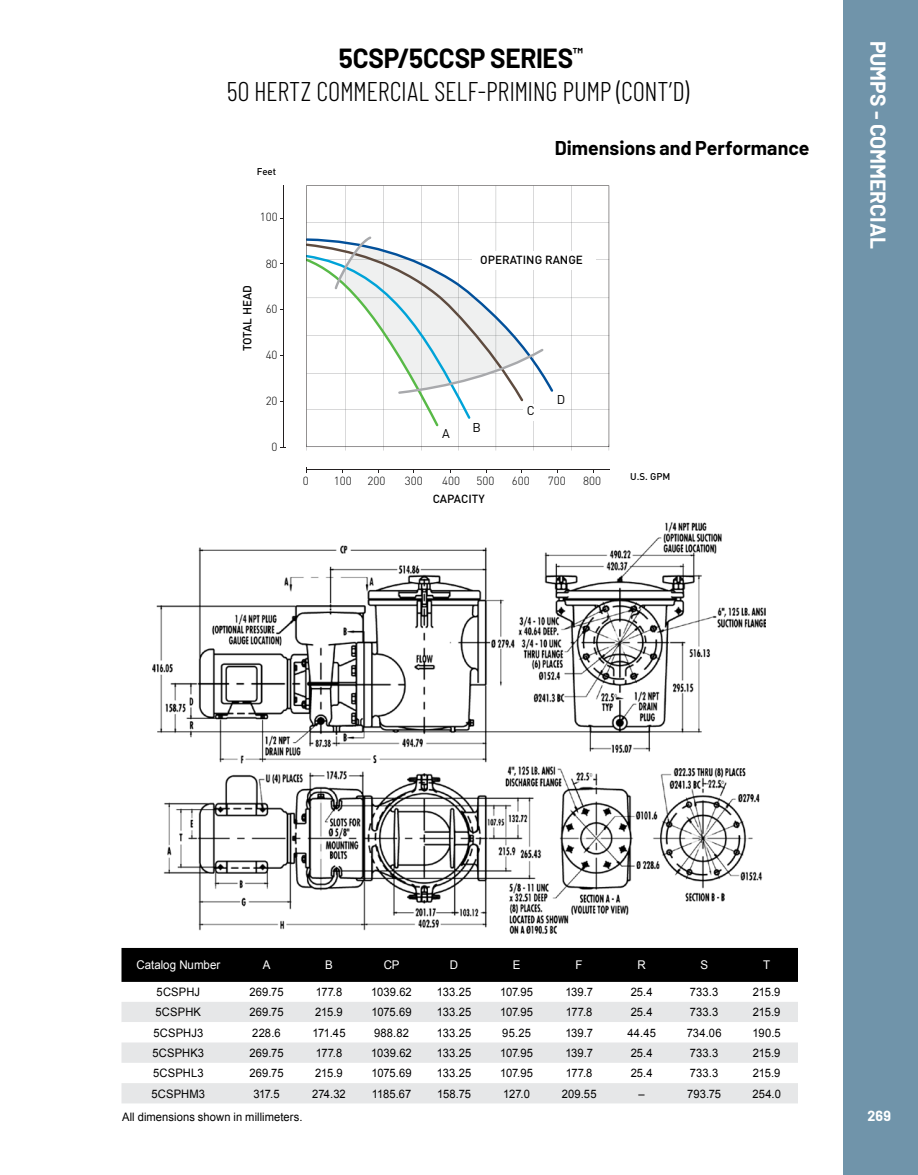
<style>
.page{position:relative;width:918px;height:1175px;background:#fff}
.page>*{position:absolute;margin:0;border:0;box-sizing:border-box;transform-origin:0 0}
.t1{font:300 27px "Barlow Condensed";letter-spacing:-.01em;color:#000}
.t2{font:700 27px "Barlow";letter-spacing:-.01em;color:#000}
.t3{font:700 21px "Barlow";color:#fff}
.t4{font:700 19.5px "Barlow";color:#000}
.t5{font:700 14.25px "Barlow";color:#fff}
.t6{font:12.6px "DIN Pro";color:#000}
.t7{font:12px "Arial";color:#fff;scale:.96 1}
.t8{font:11.7px "Arial";letter-spacing:.005em;color:#000;scale:.96 1}
.t9{font:300 11.7px "DIN Pro";color:#000}
.t10{font:500 11.7px "DIN Pro";color:#000}
.t11{font:500 9.75px "DIN Pro";color:#000}
</style>
<div class="page">
<div style="left:844px;top:0;width:74px;height:1174px;background:#7094aa"></div>
<img style="left:153px;top:522px;width:612px;height:412px">
<div style="left:122px;top:948px;width:676px;height:33px;background:#000"></div>
<svg style="left:122px;top:1002px;width:676px;height:101px"></svg>
<svg style="left:306px;top:185px;width:303px;height:262px"></svg>
<div style="left:472px;top:251px;width:123px;height:19px;background:#fff"></div>
<div style="left:552px;top:392px;width:18px;height:16px;background:#fff"></div>
<div style="left:523px;top:404px;width:17px;height:16px;background:#fff"></div>
<div style="left:469px;top:420px;width:17px;height:18px;background:#fff"></div>
<hr style="left:306px;top:469px;width:304px;height:1px;background:#231f20">
<hr style="left:283px;top:185px;width:1px;height:262px;background:#231f20">
<h1 class="t2" style="left:339px;top:41px;width:246px">5CSP/5CCSP SERIES<sup>™</sup></h1>
<h1 class="t1" style="left:227px;top:75px;width:464px">50 HERTZ COMMERCIAL SELF-PRIMING PUMP (CONT’D)</h1>
<p class="t11" style="left:257px;top:164px;width:21px">Feet</p>
<p class="t10" style="left:238px;top:351px;width:68px;rotate:-90deg">TOTAL HEAD</p>
<p class="t9" style="left:260px;top:208px;width:19px">100</p>
<p class="t9" style="left:266px;top:255px;width:13px">80</p>
<p class="t9" style="left:266px;top:299px;width:13px">60</p>
<p class="t9" style="left:266px;top:345px;width:13px">40</p>
<p class="t9" style="left:266px;top:392px;width:13px">20</p>
<p class="t9" style="left:272px;top:438px;width:7px">0</p>
<h3 class="t4" style="left:555px;top:135px;width:256px">Dimensions and Performance</h3>
<p class="t10" style="left:480px;top:251px;width:104px">OPERATING RANGE</p>
<p class="t6" style="left:442px;top:424px;width:9px">A</p>
<p class="t6" style="left:472px;top:417px;width:10px">B</p>
<p class="t6" style="left:527px;top:401px;width:10px">C</p>
<p class="t6" style="left:557px;top:389px;width:10px">D</p>
<p class="t9" style="left:303px;top:472px;width:7px">0</p>
<p class="t9" style="left:334px;top:472px;width:19px">100</p>
<p class="t9" style="left:367px;top:472px;width:19px">200</p>
<p class="t9" style="left:405px;top:472px;width:19px">300</p>
<p class="t9" style="left:442px;top:472px;width:19px">400</p>
<p class="t9" style="left:477px;top:472px;width:19px">500</p>
<p class="t9" style="left:512px;top:472px;width:19px">600</p>
<p class="t9" style="left:548px;top:472px;width:19px">700</p>
<p class="t9" style="left:583px;top:472px;width:19px">800</p>
<p class="t10" style="left:433px;top:489px;width:54px">CAPACITY</p>
<p class="t11" style="left:630px;top:468px;width:42px">U.S. GPM</p>
<h2 class="t3" style="left:891px;top:41px;width:210px;rotate:90deg">PUMPS - COMMERCIAL</h2>
<p class="t7" style="left:136px;top:957px;width:89px">Catalog Number</p>
<p class="t7" style="left:263px;top:957px;width:10px">A</p>
<p class="t7" style="left:325px;top:957px;width:10px">B</p>
<p class="t7" style="left:384px;top:957px;width:18px">CP</p>
<p class="t7" style="left:450px;top:957px;width:10px">D</p>
<p class="t7" style="left:513px;top:957px;width:10px">E</p>
<p class="t7" style="left:576px;top:957px;width:9px">F</p>
<p class="t7" style="left:638px;top:957px;width:10px">R</p>
<p class="t7" style="left:700px;top:957px;width:10px">S</p>
<p class="t7" style="left:763px;top:957px;width:9px">T</p>
<p class="t8" style="left:157px;top:984px;width:47px">5CSPHJ</p>
<p class="t8" style="left:249px;top:984px;width:37px">269.75</p>
<p class="t8" style="left:316px;top:984px;width:29px">177.8</p>
<p class="t8" style="left:371px;top:984px;width:44px">1039.62</p>
<p class="t8" style="left:437px;top:984px;width:37px">133.25</p>
<p class="t8" style="left:500px;top:984px;width:36px">107.95</p>
<p class="t8" style="left:565px;top:984px;width:30px">139.7</p>
<p class="t8" style="left:631px;top:984px;width:24px">25.4</p>
<p class="t8" style="left:690px;top:984px;width:31px">733.3</p>
<p class="t8" style="left:753px;top:984px;width:30px">215.9</p>
<p class="t8" style="left:156px;top:1004px;width:49px">5CSPHK</p>
<p class="t8" style="left:249px;top:1004px;width:37px">269.75</p>
<p class="t8" style="left:315px;top:1004px;width:30px">215.9</p>
<p class="t8" style="left:371px;top:1004px;width:43px">1075.69</p>
<p class="t8" style="left:437px;top:1004px;width:37px">133.25</p>
<p class="t8" style="left:500px;top:1004px;width:36px">107.95</p>
<p class="t8" style="left:566px;top:1004px;width:29px">177.8</p>
<p class="t8" style="left:631px;top:1004px;width:24px">25.4</p>
<p class="t8" style="left:690px;top:1004px;width:31px">733.3</p>
<p class="t8" style="left:753px;top:1004px;width:30px">215.9</p>
<p class="t8" style="left:153px;top:1024px;width:53px">5CSPHJ3</p>
<p class="t8" style="left:252px;top:1024px;width:31px">228.6</p>
<p class="t8" style="left:313px;top:1024px;width:36px">171.45</p>
<p class="t8" style="left:374px;top:1024px;width:38px">988.82</p>
<p class="t8" style="left:437px;top:1024px;width:37px">133.25</p>
<p class="t8" style="left:502px;top:1024px;width:31px">95.25</p>
<p class="t8" style="left:565px;top:1024px;width:30px">139.7</p>
<p class="t8" style="left:627px;top:1024px;width:31px">44.45</p>
<p class="t8" style="left:687px;top:1024px;width:38px">734.06</p>
<p class="t8" style="left:753px;top:1024px;width:31px">190.5</p>
<p class="t8" style="left:153px;top:1045px;width:55px">5CSPHK3</p>
<p class="t8" style="left:249px;top:1045px;width:37px">269.75</p>
<p class="t8" style="left:316px;top:1045px;width:29px">177.8</p>
<p class="t8" style="left:371px;top:1045px;width:44px">1039.62</p>
<p class="t8" style="left:437px;top:1045px;width:37px">133.25</p>
<p class="t8" style="left:500px;top:1045px;width:36px">107.95</p>
<p class="t8" style="left:565px;top:1045px;width:30px">139.7</p>
<p class="t8" style="left:631px;top:1045px;width:24px">25.4</p>
<p class="t8" style="left:690px;top:1045px;width:31px">733.3</p>
<p class="t8" style="left:753px;top:1045px;width:30px">215.9</p>
<p class="t8" style="left:153px;top:1065px;width:54px">5CSPHL3</p>
<p class="t8" style="left:249px;top:1065px;width:37px">269.75</p>
<p class="t8" style="left:315px;top:1065px;width:30px">215.9</p>
<p class="t8" style="left:371px;top:1065px;width:43px">1075.69</p>
<p class="t8" style="left:437px;top:1065px;width:37px">133.25</p>
<p class="t8" style="left:500px;top:1065px;width:36px">107.95</p>
<p class="t8" style="left:566px;top:1065px;width:29px">177.8</p>
<p class="t8" style="left:631px;top:1065px;width:24px">25.4</p>
<p class="t8" style="left:690px;top:1065px;width:31px">733.3</p>
<p class="t8" style="left:753px;top:1065px;width:30px">215.9</p>
<p class="t8" style="left:152px;top:1085px;width:57px">5CSPHM3</p>
<p class="t8" style="left:253px;top:1085px;width:29px">317.5</p>
<p class="t8" style="left:312px;top:1085px;width:37px">274.32</p>
<p class="t8" style="left:372px;top:1085px;width:43px">1185.67</p>
<p class="t8" style="left:437px;top:1085px;width:37px">158.75</p>
<p class="t8" style="left:503px;top:1085px;width:29px">127.0</p>
<p class="t8" style="left:562px;top:1085px;width:38px">209.55</p>
<p class="t8" style="left:639px;top:1085px;width:8px">–</p>
<p class="t8" style="left:687px;top:1085px;width:37px">793.75</p>
<p class="t8" style="left:753px;top:1085px;width:31px">254.0</p>
<p class="t8" style="left:122px;top:1109px;width:189px">All dimensions shown in millimeters.</p>
<p class="t5" style="left:868px;top:1107px;width:25px">269</p>
</div>
